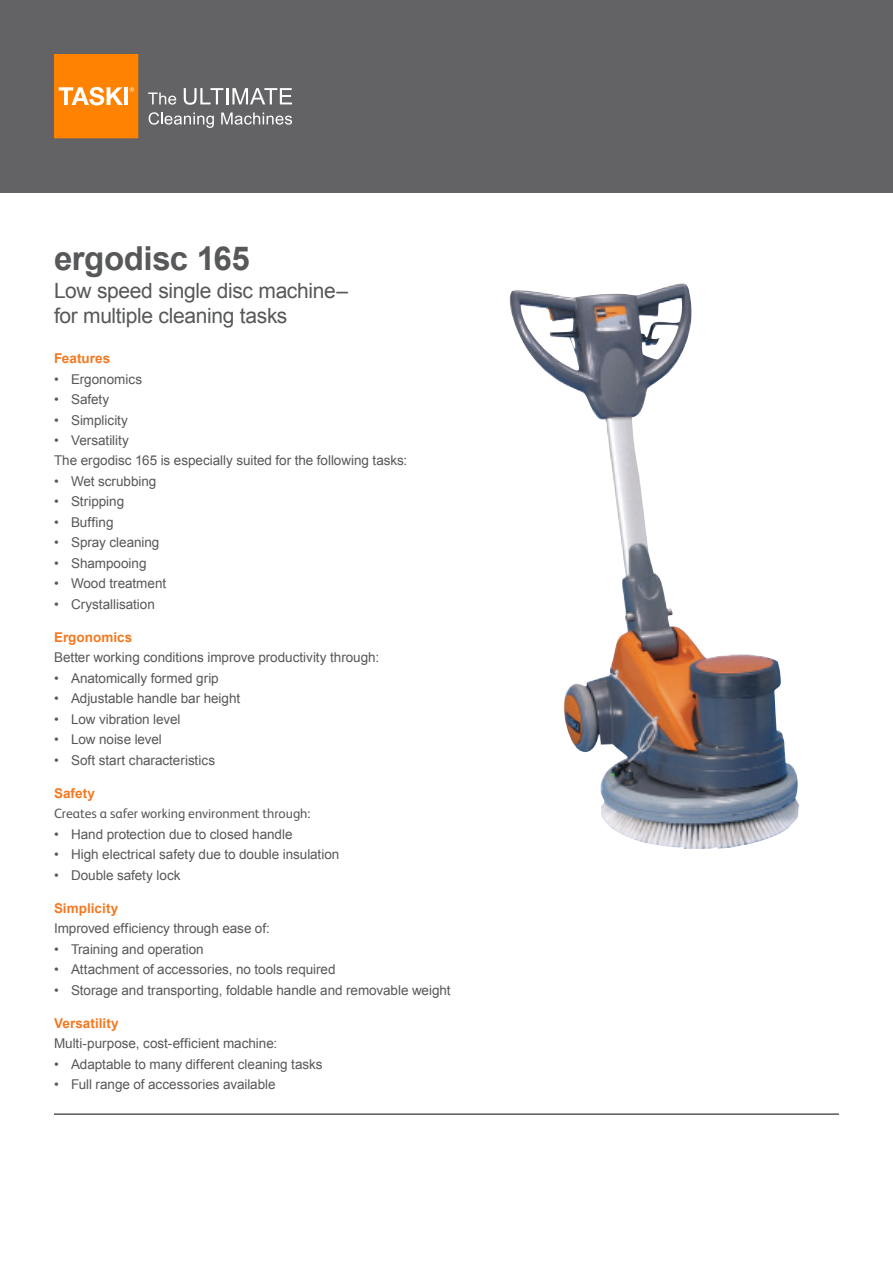
<style>
.page{position:relative;width:893px;height:1263px;background:#fff}
.page>*{position:absolute;margin:0;border:0;box-sizing:border-box;transform-origin:0 0}
.t1{font:700 33px "Arial";letter-spacing:-.01em;color:#57585a}
.Product_Description{font:21px "Arial";letter-spacing:-.015em;color:#57585a}
.Bullet_Text{font:13.5px "Arial";letter-spacing:-.005em;color:#57585a}
.Maintext{font:13.5px "Arial";letter-spacing:-.005em;color:#57585a}
.Subheads{font:700 13.5px "Arial";color:#f47921}
.Maintext-2{font:13.5px "FS Albert Pro";color:#57585a}
</style>
<div class="page">
<div style="left:0;top:0;width:893px;height:192px;background:#636366"></div>
<svg style="left:148px;top:93px;width:28px;height:12px"></svg>
<svg style="left:184px;top:88px;width:108px;height:17px"></svg>
<svg style="left:149px;top:112px;width:65px;height:16px"></svg>
<svg style="left:221px;top:113px;width:71px;height:12px"></svg>
<svg style="left:54px;top:54px;width:84px;height:84px;background:#fe8d17"></svg>
<hr style="left:54px;top:1113px;width:785px;height:2px;background:#57585a">
<img style="left:510px;top:284px;width:289px;height:565px">
<p class="t1" style="left:54px;top:237px;width:197px">ergodisc 165</p>
<p class="Product_Description" style="left:54px;top:277px;width:296px">Low speed single disc machine–</p>
<p class="Product_Description" style="left:54px;top:302px;width:235px">for multiple cleaning tasks</p>
<p class="Subheads" style="left:54px;top:350px;width:58px">Features</p>
<p class="Bullet_Text" style="left:54px;top:370px;width:90px">• Ergonomics</p>
<p class="Bullet_Text" style="left:54px;top:390px;width:57px">• Safety</p>
<p class="Bullet_Text" style="left:54px;top:411px;width:76px">• Simplicity</p>
<p class="Bullet_Text" style="left:54px;top:431px;width:76px">• Versatility</p>
<p class="Bullet_Text" style="left:54px;top:452px;width:355px">The ergodisc 165 is especially suited for the following tasks:</p>
<p class="Bullet_Text" style="left:54px;top:472px;width:104px">• Wet scrubbing</p>
<p class="Bullet_Text" style="left:54px;top:493px;width:72px">• Stripping</p>
<p class="Bullet_Text" style="left:54px;top:513px;width:61px">• Buffing</p>
<p class="Bullet_Text" style="left:54px;top:534px;width:107px">• Spray cleaning</p>
<p class="Bullet_Text" style="left:54px;top:554px;width:94px">• Shampooing</p>
<p class="Bullet_Text" style="left:54px;top:575px;width:114px">• Wood treatment</p>
<p class="Bullet_Text" style="left:54px;top:595px;width:102px">• Crystallisation</p>
<p class="Subheads" style="left:54px;top:628px;width:80px">Ergonomics</p>
<p class="Bullet_Text" style="left:54px;top:649px;width:327px">Better working conditions improve productivity through:</p>
<p class="Bullet_Text" style="left:54px;top:669px;width:166px">• Anatomically formed grip</p>
<p class="Bullet_Text" style="left:54px;top:690px;width:188px">• Adjustable handle bar height</p>
<p class="Bullet_Text" style="left:54px;top:710px;width:128px">• Low vibration level</p>
<p class="Bullet_Text" style="left:54px;top:730px;width:109px">• Low noise level</p>
<p class="Bullet_Text" style="left:54px;top:751px;width:163px">• Soft start characteristics</p>
<p class="Subheads" style="left:54px;top:784px;width:42px">Safety</p>
<p class="Maintext-2" style="left:54px;top:804px;width:258px">Creates a safer working environment through:</p>
<p class="Bullet_Text" style="left:54px;top:825px;width:240px">• Hand protection due to closed handle</p>
<p class="Bullet_Text" style="left:54px;top:845px;width:287px">• High electrical safety due to double insulation</p>
<p class="Bullet_Text" style="left:54px;top:866px;width:128px">• Double safety lock</p>
<p class="Subheads" style="left:54px;top:899px;width:66px">Simplicity</p>
<p class="Maintext" style="left:54px;top:920px;width:217px">Improved efficiency through ease of:</p>
<p class="Bullet_Text" style="left:54px;top:940px;width:151px">• Training and operation</p>
<p class="Bullet_Text" style="left:54px;top:961px;width:283px">• Attachment of accessories, no tools required</p>
<p class="Bullet_Text" style="left:54px;top:981px;width:398px">• Storage and transporting, foldable handle and removable weight</p>
<p class="Subheads" style="left:54px;top:1014px;width:66px">Versatility</p>
<p class="Maintext" style="left:54px;top:1035px;width:225px">Multi-purpose, cost-efficient machine:</p>
<p class="Bullet_Text" style="left:54px;top:1055px;width:270px">• Adaptable to many different cleaning tasks</p>
<p class="Bullet_Text" style="left:54px;top:1076px;width:223px">• Full range of accessories available</p>
</div>
